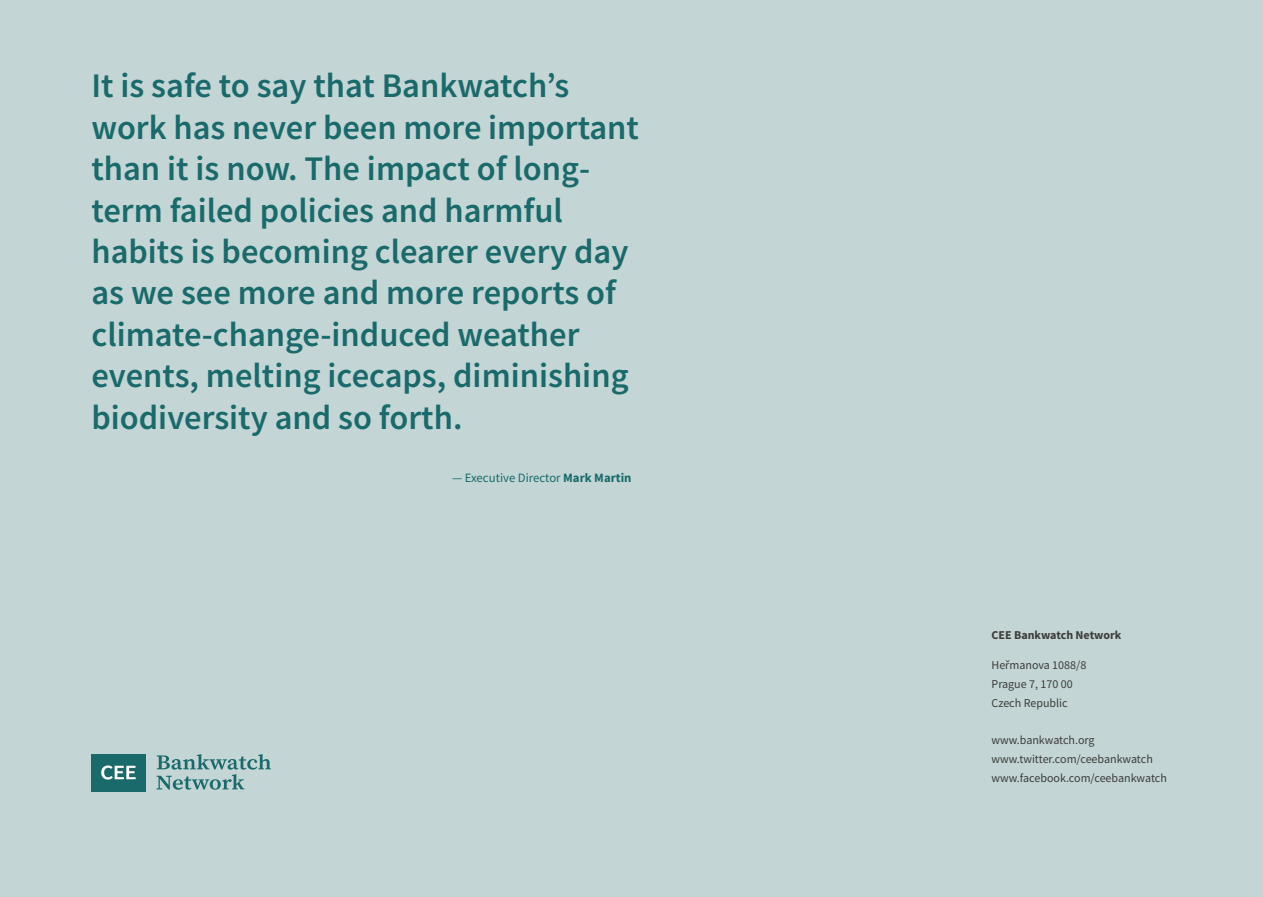
<style>
.page{position:relative;width:1263px;height:897px;background:#c3d5d5}
.page>*{position:absolute;margin:0;border:0;box-sizing:border-box;transform-origin:0 0}
.t1{font:600 34.5px/41.4px "Source Sans Pro";color:#1a6a6b}
.t2{font:12.75px "Source Sans Pro";color:#1a6a6b}
.t3{font:12px/18.8px "Source Sans Pro";color:#3c3c3b}
.t4{font:700 12px "Source Sans Pro";color:#3c3c3b}
.s1{font-weight:700}
</style>
<div class="page">
<div style="left:91px;top:754px;width:55px;height:37px;background:#1a6a6b"></div>
<svg style="left:157px;top:754px;width:114px;height:36px"></svg>
<svg style="left:101px;top:765px;width:35px;height:15px"></svg>
<p class="t1" style="left:91px;top:65px;width:549px">It is safe to say that Bankwatch’s work has never been more important than it is now. The impact of long&shy;term failed policies and harmful habits is becoming clearer every day as we see more and more reports of climate-change-induced weather events, melting icecaps, diminishing biodiversity and so forth.</p>
<p class="t2" style="left:452px;top:470px;width:181px">— Executive Director <span class="s1">Mark Martin</span></p>
<p class="t4" style="left:991px;top:627px;width:131px">CEE Bankwatch Network</p>
<p class="t3" style="left:991px;top:656px;width:96px">Heřmanova 1088/8<br>Prague 7, 170 00<br>Czech Republic</p>
<p class="t3" style="left:991px;top:731px;width:177px">www.bankwatch.org www.twitter.com/ceebankwatch www.facebook.com/ceebankwatch</p>
</div>
